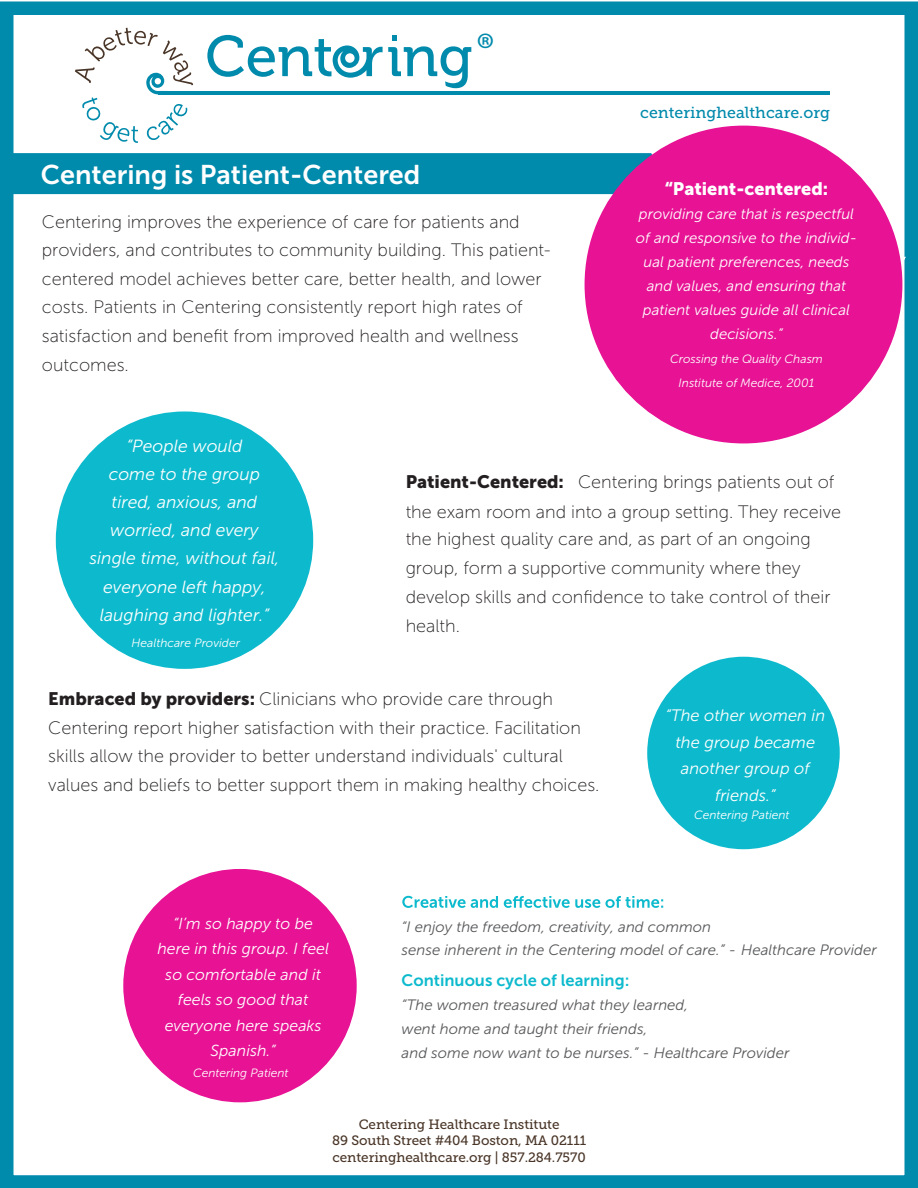
<style>
.page{position:relative;width:918px;height:1188px;background:#fff}
.page>*{position:absolute;margin:0;border:0;box-sizing:border-box;transform-origin:0 0}
.t1{font:44.55px "Myriad Pro";color:#008aac}
.t2{font:27px "Museo Sans 700";color:#fff}
.t3{font:18px/28.7px "Museo Sans 100";color:#231f20}
.t4{font:18px "Museo Sans 900";color:#fff}
.t5{font:italic 17.55px/28px "Museo Sans 300";color:#fff;text-align:center}
.t6{font:italic 16.5px/26.5px "Museo Sans 300";color:#fff;text-align:center}
.t7{font:16.5px "Museo Sans 700";color:#0dbacd}
.t8{font:italic 15.9px/25.5px "Museo Sans 300";color:#fff;text-align:center}
.t9{font:15.9px "Museo Slab 500";color:#008aac}
.t10{font:italic 15px/24px "Museo Sans 300";color:#57585a}
.t11{font:italic 15px/24px "Museo Sans 300";color:#fff;text-align:center}
.t12{font:13.5px/16.2px "Museo Slab 500";letter-spacing:-.005em;color:#4a3628;text-align:center}
.t13{font:italic 12px "Museo Sans 300";color:#fff}
.s1{font-family:"Museo Sans 900"}
</style>
<div class="page">
<div style="left:0;top:1px;width:918px;height:1187px;border:14px solid #008aac"></div>
<div style="left:7px;top:153px;width:647px;height:41px;background:#008aac"></div>
<svg style="left:402px;top:896px;width:261px;height:12px"></svg>
<div style="left:123px;top:869px;width:234px;height:233px;background:#e71294;border-radius:50%"></div>
<div style="left:56px;top:411px;width:257px;height:258px;background:#0dbacd;border-radius:50%"></div>
<div style="left:585px;top:126px;width:317px;height:317px;background:#e71294;border-radius:50%"></div>
<div style="left:647px;top:657px;width:193px;height:192px;background:#0dbacd;border-radius:50%"></div>
<svg style="left:207px;top:35px;width:264px;height:53px"></svg>
<svg style="left:75px;top:28px;width:118px;height:115px"></svg>
<hr style="left:159px;top:91px;width:671px;height:3px;background:#008aac">
<h2 class="t2" style="left:41px;top:160px;width:381px">Centering is Patient-Centered</h2>
<h1 class="t1" style="left:476px;top:21px;width:20px">®</h1>
<p class="t3" style="left:42px;top:208px;width:510px">Centering improves the experience of care for patients and providers, and contributes to community building. This patient&shy;centered model achieves better care, better health, and lower costs. Patients in Centering consistently report high rates of satisfaction and benefit from improved health and wellness outcomes.</p>
<p class="t9" style="left:640px;top:104px;width:191px">centeringhealthcare.org</p>
<p class="t4" style="left:665px;top:179px;width:165px">“Patient-centered:</p>
<p class="t11" style="left:636px;top:202px;width:223px">providing care that is respectful of and responsive to the individ&shy;ual patient preferences, needs and values, and ensuring that patient values guide all clinical decisions.”</p>
<p class="t13" style="left:670px;top:353px;width:154px">Crossing the Quality Chasm</p>
<p class="t13" style="left:679px;top:377px;width:137px">Institute of Medice, 2001</p>
<p class="t5" style="left:89px;top:432px;width:192px">“People would<br>come to the group tired, anxious, and worried, and every single time, without fail, everyone left happy, laughing and lighter.”</p>
<p class="t13" style="left:132px;top:636px;width:110px">Healthcare Provider</p>
<p class="t3" style="left:406px;top:468px;width:437px"><span class="s1">Patient-Centered:</span> Centering brings patients out of the exam room and into a group setting. They receive the highest quality care and, as part of an ongoing group, form a supportive community where they develop skills and confidence to take control of their health.</p>
<p class="t3" style="left:48px;top:685px;width:553px"><span class="s1">Embraced by providers:</span> Clinicians who provide care through Centering report higher satisfaction with their practice. Facilitation skills allow the provider to better understand individuals' cultural values and beliefs to better support them in making healthy choices.</p>
<p class="t6" style="left:666px;top:703px;width:161px">“The other women in the group became another group of friends.”</p>
<p class="t13" style="left:694px;top:809px;width:97px">Centering Patient</p>
<p class="t8" style="left:157px;top:911px;width:173px">“I’m so happy to be here in this group. I feel so comfortable and it feels so good that everyone here speaks<br>Spanish.”</p>
<p class="t13" style="left:193px;top:1067px;width:97px">Centering Patient</p>
<p class="t10" style="left:402px;top:915px;width:477px;line-height:23.4px">“I enjoy the freedom, creativity, and common<br>sense inherent in the Centering model of care.” Healthcare Provider</p>
<p class="t10" style="left:729px;top:938px;width:9px">-</p>
<p class="t7" style="left:402px;top:972px;width:229px">Continuous cycle of learning:</p>
<p class="t10" style="left:402px;top:993px;width:389px">“The women treasured what they learned,<br>went home and taught their friends,<br>and some now want to be nurses.” - Healthcare Provider</p>
<p class="t12" style="left:332px;top:1117px;width:256px">Centering Healthcare Institute<br>89 South Street #404 Boston, MA 02111 centeringhealthcare.org | 857.284.7570</p>
</div>
